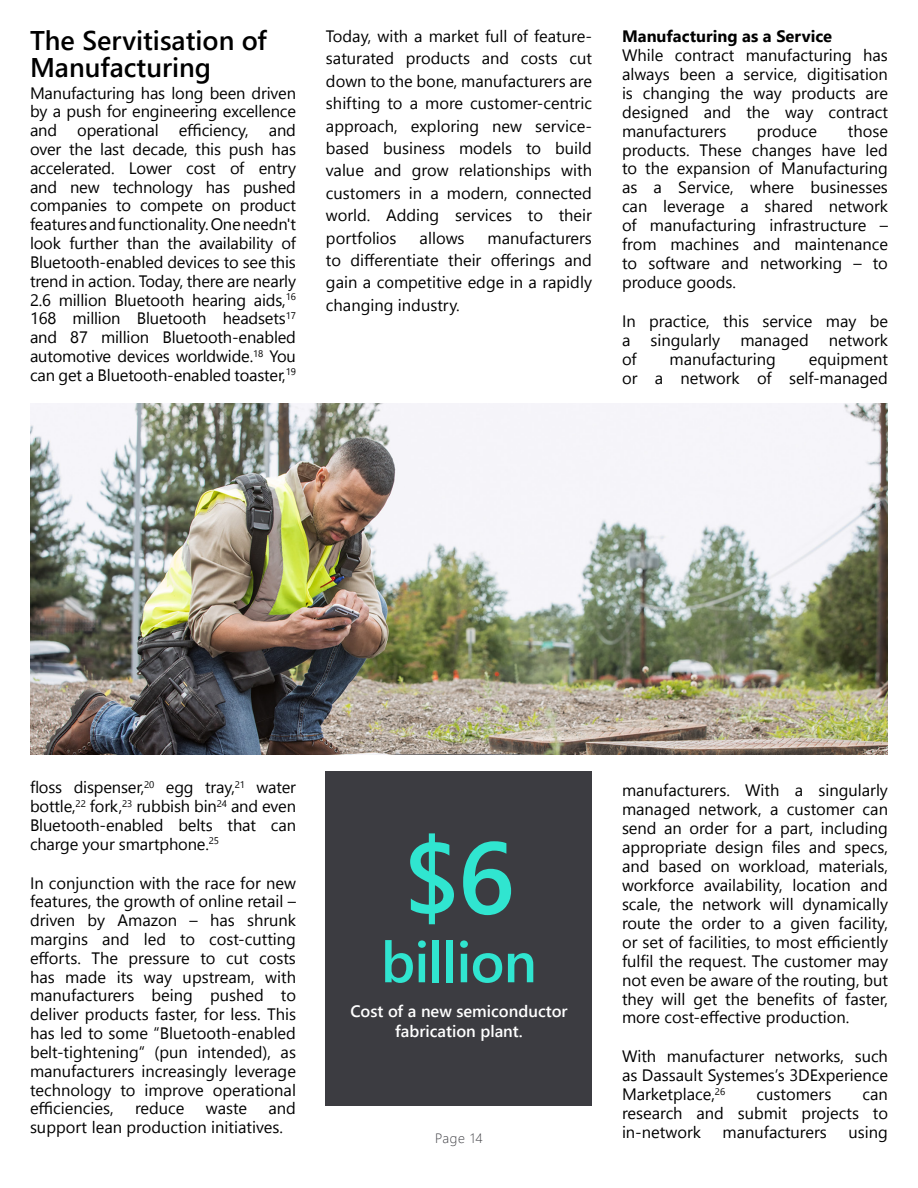
<style>
.page{position:relative;width:918px;height:1188px;background:#fff}
.page>*{position:absolute;margin:0;border:0;box-sizing:border-box;transform-origin:0 0}
.Stat__Highlight_2{font:600 102px "Segoe UI";color:#30e5d0}
.Stat__Highlight_2-2{font:600 57px "Segoe UI";letter-spacing:-.015em;color:#30e5d0}
.Body__H1{font:600 27px/27px "Segoe UI";color:#000}
.Body__Text{font:16.5px/18.8px "Segoe UI";color:#000;text-align:justify}
.Stat__Text{font:600 16.5px/19.8px "Segoe UI";color:#fff;text-align:center}
.Body__H2{font:700 16.5px "Segoe UI";color:#000}
.t1{font:300 13.5px "Segoe UI";letter-spacing:.05em;color:#3c3c41}
</style>
<div class="page">
<img style="left:30px;top:404px;width:858px;height:350px">
<div style="left:326px;top:771px;width:266px;height:335px;background:#3c3c41"></div>
<p class="Body__H1" style="left:30px;top:26px;width:238px">The Servitisation of<br>Manufacturing</p>
<p class="Body__Text" style="left:30px;top:83px;width:268px">Manufacturing has long been driven by a push for engineering excellence and operational efficiency, and over the last decade, this push has accelerated. Lower cost of entry and new technology has pushed companies to compete on product features and functionality. One needn't look further than the availability of Bluetooth-enabled devices to see this trend in action. Today, there are nearly 2.6 million Bluetooth hearing aids,<sup>16<br></sup>168 million Bluetooth headsets<sup>17 </sup>and 87 million Bluetooth-enabled automotive devices worldwide.<sup>18</sup> You can get a Bluetooth-enabled toaster,<sup>19</sup></p>
<p class="Body__Text" style="left:326px;top:24px;width:268px;line-height:22.4px">Today, with a market full of feature&shy;saturated products and costs cut down to the bone, manufacturers are shifting to a more customer-centric approach, exploring new service&shy;based business models to build value and grow relationships with customers in a modern, connected world. Adding services to their portfolios</p>
<p class="Body__Text" style="left:326px;top:226px;width:268px;line-height:22.4px;text-indent:162px">manufacturers to differentiate their offerings and gain a competitive edge in a rapidly changing industry.</p>
<p class="Body__Text" style="left:420px;top:228px;width:46px">allows</p>
<p class="Body__H2" style="left:622px;top:24px;width:212px">Manufacturing as a Service</p>
<p class="Body__Text" style="left:622px;top:45px;width:268px">While contract manufacturing has always been a service, digitisation is changing the way products are designed and the way contract manufacturers</p>
<p class="Body__Text" style="left:622px;top:121px;width:268px;text-indent:226px">those products. These changes have led to the expansion of Manufacturing as a Service, where businesses can leverage a shared network of manufacturing infrastructure – from machines and maintenance to software and networking – to produce goods.</p>
<p class="Body__Text" style="left:622px;top:311px;width:268px">In practice, this service may be a singularly managed network of</p>
<p class="Body__Text" style="left:757px;top:121px;width:62px">produce</p>
<p class="Body__Text" style="left:670px;top:349px;width:108px">manufacturing</p>
<p class="Body__Text" style="left:622px;top:349px;width:268px;text-align:right">equipment<br>or a network of self-managed</p>
<p class="Body__Text" style="left:30px;top:778px;width:268px">floss dispenser,<sup>20</sup> egg tray,<sup>21</sup> water bottle,<sup>22</sup> fork,<sup>23</sup> rubbish bin<sup>24</sup> and even Bluetooth-enabled belts that can charge your smartphone.<sup>25</sup></p>
<p class="Body__Text" style="left:30px;top:873px;width:268px">In conjunction with the race for new features, the growth of online retail – driven by Amazon – has shrunk margins and led to cost-cutting efforts. The pressure to cut costs has made its way upstream, with manufacturers being pushed to deliver products faster, for less. This has led to some “Bluetooth-enabled belt-tightening“ (pun intended), as manufacturers increasingly leverage technology to improve operational efficiencies,</p>
<p class="Body__Text" style="left:30px;top:1098px;width:268px;text-indent:239px">and support lean production initiatives.</p>
<p class="Body__Text" style="left:135px;top:1098px;width:51px">reduce</p>
<p class="Body__Text" style="left:206px;top:1098px;width:43px">waste</p>
<p class="Stat__Highlight_2" style="left:403px;top:800px;width:113px">$6</p>
<p class="Stat__Highlight_2-2" style="left:381px;top:919px;width:157px">billion</p>
<p class="Stat__Text" style="left:350px;top:1001px;width:219px">Cost of a new semiconductor fabrication plant.</p>
<p class="t1" style="left:435px;top:1128px;width:49px">Page 14</p>
<p class="Body__Text" style="left:622px;top:780px;width:268px">manufacturers. With a singularly managed network, a customer can send an order for a part, including appropriate design files and specs, and based on workload, materials, workforce availability, location and scale, the network will dynamically route the order to a given facility, or set of facilities, to most efficiently fulfil the request. The customer may not even be aware of the routing, but they will get the benefits of faster, more cost-effective production.</p>
<p class="Body__Text" style="left:622px;top:1046px;width:268px">With manufacturer networks, such as Dassault Systemes’s 3DExperience Marketplace,<sup>26</sup></p>
<p class="Body__Text" style="left:757px;top:1084px;width:76px">customers</p>
<p class="Body__Text" style="left:622px;top:1084px;width:268px;text-indent:241px">can research and submit projects to in-network</p>
<p class="Body__Text" style="left:723px;top:1122px;width:106px">manufacturers</p>
<p class="Body__Text" style="left:849px;top:1122px;width:41px">using</p>
</div>
